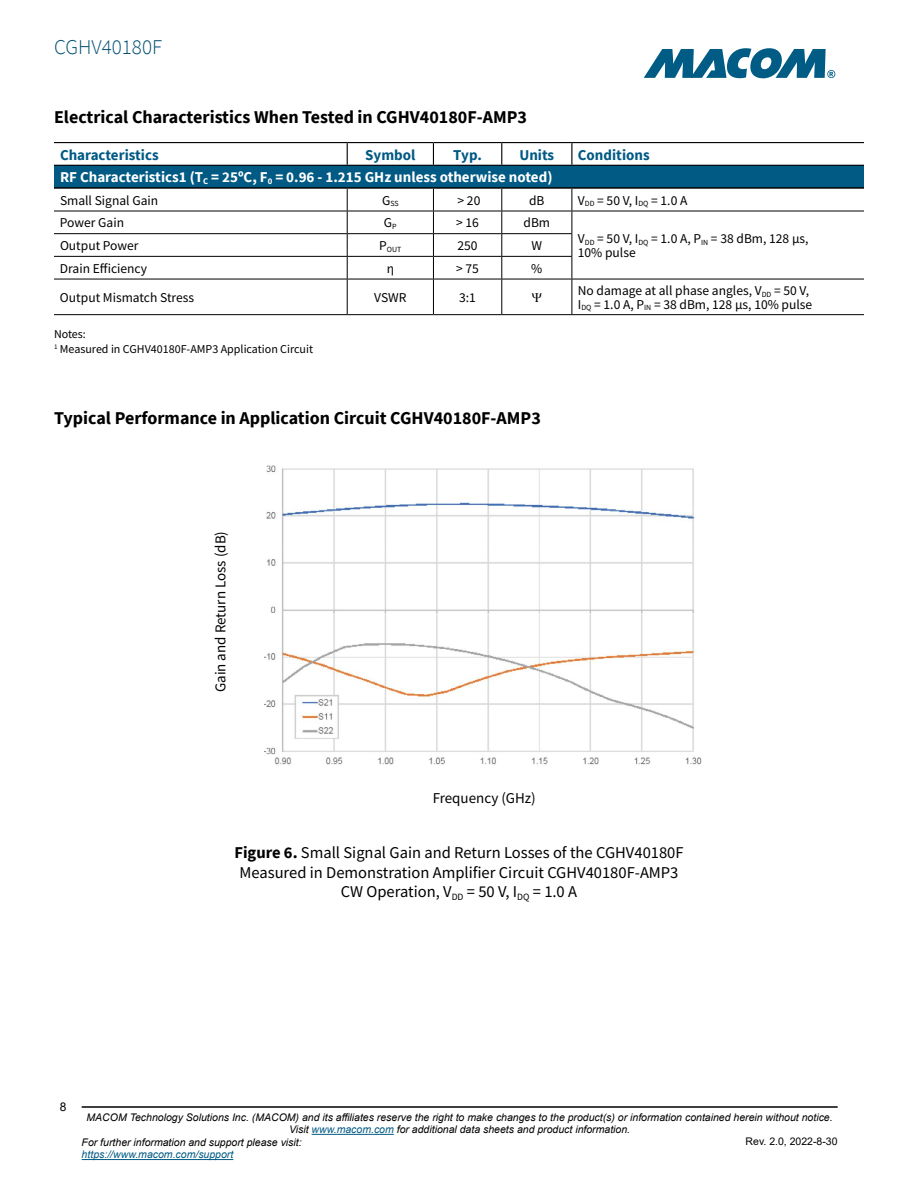
<style>
.page{position:relative;width:918px;height:1188px;background:#fff}
.page>*{position:absolute;margin:0;border:0;box-sizing:border-box;transform-origin:0 0}
.t1{font:300 21px "Source Sans Pro";color:#004f72}
.t2{font:700 18px "Source Sans Pro";color:#000}
.t3{font:16.5px/19.8px "Source Sans Pro";color:#000;text-align:center}
.t4{font:700 15px "Source Sans Pro";color:#fff}
.t5{font:700 15px "Source Sans Pro";color:#005a84}
.t6{font:15px "Source Sans Pro";color:#000}
.t7{font:13.5px/13.5px "Source Sans Pro";color:#000}
.t8{font:12px/15px "Source Sans Pro";color:#000}
.t9{font:12px "Arial";color:#000}
.t10{font:italic 10.5px "Arial";color:#000}
.t11{font:italic 10.5px "Arial";color:#005a84}
.t12{font:10.5px "Arial";color:#000}
.t13{font:7.8px "Source Sans Pro";color:#000}
.s1{font-weight:700}
.s2{color:#005a84}
</style>
<div class="page">
<svg style="left:644px;top:48px;width:191px;height:30px"></svg>
<hr style="left:82px;top:1106px;width:756px;height:2px;background:#000">
<hr style="left:312px;top:1134px;width:82px;height:1px;background:#005a84">
<hr style="left:82px;top:1159px;width:151px;height:1px;background:#005a84">
<div style="left:54px;top:165px;width:810px;height:23px;background:#005a84"></div>
<hr style="left:54px;top:211px;width:293px;height:1px;background:#000">
<hr style="left:54px;top:233px;width:293px;height:1px;background:#000">
<hr style="left:54px;top:256px;width:293px;height:1px;background:#000">
<hr style="left:54px;top:187px;width:293px;height:2px;background:#000">
<hr style="left:347px;top:187px;width:86px;height:2px;background:#000">
<hr style="left:433px;top:187px;width:69px;height:2px;background:#000">
<hr style="left:502px;top:187px;width:70px;height:2px;background:#000">
<hr style="left:572px;top:187px;width:292px;height:2px;background:#000">
<hr style="left:347px;top:211px;width:86px;height:1px;background:#000">
<hr style="left:433px;top:211px;width:69px;height:1px;background:#000">
<hr style="left:502px;top:211px;width:70px;height:1px;background:#000">
<hr style="left:347px;top:233px;width:86px;height:1px;background:#000">
<hr style="left:433px;top:233px;width:69px;height:1px;background:#000">
<hr style="left:347px;top:256px;width:86px;height:1px;background:#000">
<hr style="left:433px;top:256px;width:69px;height:1px;background:#000">
<hr style="left:502px;top:256px;width:70px;height:1px;background:#000">
<svg style="left:433px;top:189px;width:1px;height:90px"></svg>
<hr style="left:433px;top:279px;width:1px;height:35px;background:#000">
<hr style="left:501px;top:279px;width:1px;height:35px;background:#000">
<svg style="left:433px;top:143px;width:1px;height:22px"></svg>
<svg style="left:501px;top:143px;width:1px;height:22px"></svg>
<hr style="left:54px;top:142px;width:293px;height:1px;background:#000">
<hr style="left:347px;top:142px;width:86px;height:1px;background:#000">
<svg style="left:347px;top:143px;width:1px;height:22px"></svg>
<hr style="left:433px;top:142px;width:69px;height:1px;background:#000">
<hr style="left:502px;top:142px;width:70px;height:1px;background:#000">
<hr style="left:572px;top:142px;width:292px;height:1px;background:#000">
<svg style="left:571px;top:143px;width:1px;height:22px"></svg>
<hr style="left:54px;top:165px;width:293px;height:1px;background:#000">
<hr style="left:347px;top:165px;width:86px;height:1px;background:#000">
<hr style="left:433px;top:165px;width:69px;height:1px;background:#000">
<hr style="left:502px;top:165px;width:70px;height:1px;background:#000">
<hr style="left:572px;top:165px;width:292px;height:1px;background:#000">
<svg style="left:347px;top:189px;width:1px;height:90px"></svg>
<hr style="left:347px;top:279px;width:1px;height:35px;background:#000">
<hr style="left:572px;top:279px;width:1px;height:35px;background:#000">
<svg style="left:501px;top:189px;width:1px;height:90px"></svg>
<svg style="left:572px;top:189px;width:1px;height:90px"></svg>
<hr style="left:502px;top:233px;width:70px;height:1px;background:#000">
<hr style="left:54px;top:279px;width:293px;height:1px;background:#000">
<hr style="left:347px;top:279px;width:86px;height:1px;background:#000">
<hr style="left:433px;top:279px;width:69px;height:1px;background:#000">
<hr style="left:502px;top:279px;width:70px;height:1px;background:#000">
<hr style="left:54px;top:314px;width:293px;height:1px;background:#000">
<hr style="left:347px;top:314px;width:86px;height:1px;background:#000">
<hr style="left:433px;top:314px;width:69px;height:1px;background:#000">
<hr style="left:502px;top:314px;width:70px;height:1px;background:#000">
<hr style="left:572px;top:314px;width:292px;height:1px;background:#000">
<hr style="left:572px;top:211px;width:292px;height:1px;background:#000">
<hr style="left:572px;top:279px;width:292px;height:1px;background:#000">
<img style="left:264px;top:465px;width:438px;height:300px">
<h1 class="t1" style="left:54px;top:34px;width:110px">CGHV40180F</h1>
<h2 class="t2" style="left:54px;top:105px;width:475px">Electrical Characteristics When Tested in CGHV40180F-AMP3</h2>
<h3 class="t5" style="left:60px;top:144px;width:100px">Characteristics</h3>
<h3 class="t5" style="left:365px;top:144px;width:52px">Symbol</h3>
<h3 class="t5" style="left:453px;top:144px;width:30px">Typ.</h3>
<h3 class="t5" style="left:519px;top:144px;width:36px">Units</h3>
<h3 class="t5" style="left:578px;top:144px;width:73px">Conditions</h3>
<h3 class="t4" style="left:60px;top:167px;width:494px">RF Characteristics1 (T<sub>C</sub> = 25ºC, F<sub>0</sub> = 0.96 - 1.215 GHz unless otherwise noted)</h3>
<p class="t7" style="left:60px;top:193px;width:100px">Small Signal Gain</p>
<p class="t13" style="left:382px;top:199px;width:18px"><sup>G</sup>SS</p>
<p class="t7" style="left:458px;top:193px;width:24px">&gt; 20</p>
<p class="t7" style="left:529px;top:193px;width:17px">dB</p>
<p class="t7" style="left:578px;top:193px;width:111px">V<sub>DD</sub> = 50 V, I<sub>DQ</sub> = 1.0 A</p>
<p class="t7" style="left:60px;top:216px;width:66px">Power Gain</p>
<p class="t7" style="left:384px;top:216px;width:14px">G<sub>P</sub></p>
<p class="t7" style="left:456px;top:216px;width:24px">&gt; 16</p>
<p class="t7" style="left:524px;top:216px;width:28px">dBm</p>
<p class="t7" style="left:578px;top:232px;width:232px">V<sub>DD</sub> = 50 V, I<sub>DQ</sub> = 1.0 A, P<sub>IN</sub> = 38 dBm, 128 μs,<br>10% pulse</p>
<p class="t7" style="left:60px;top:239px;width:80px">Output Power</p>
<p class="t13" style="left:379px;top:244px;width:24px"><sup>P</sup>OUT</p>
<p class="t7" style="left:458px;top:239px;width:22px">250</p>
<p class="t7" style="left:532px;top:239px;width:12px">W</p>
<p class="t7" style="left:60px;top:261px;width:89px">Drain Efficiency</p>
<p class="t7" style="left:387px;top:261px;width:9px">η</p>
<p class="t7" style="left:456px;top:261px;width:24px">&gt; 75</p>
<p class="t7" style="left:531px;top:261px;width:13px">%</p>
<p class="t7" style="left:60px;top:291px;width:136px">Output Mismatch Stress</p>
<p class="t7" style="left:374px;top:291px;width:34px">VSWR</p>
<p class="t7" style="left:459px;top:291px;width:18px">3:1</p>
<p class="t7" style="left:578px;top:284px;width:236px">No damage at all phase angles, V<sub>DD</sub> = 50 V,<br>I<sub>DQ</sub> = 1.0 A, P<sub>IN</sub> = 38 dBm, 128 μs, 10% pulse</p>
<p class="t8" style="left:54px;top:326px;width:261px">Notes:<br><sup>1</sup> Measured in CGHV40180F-AMP3 Application Circuit</p>
<h2 class="t2" style="left:54px;top:406px;width:488px">Typical Performance in Application Circuit CGHV40180F-AMP3</h2>
<h3 class="t6" style="left:211px;top:692px;width:163px;rotate:-90deg">Gain and Return Loss (dB)</h3>
<h3 class="t6" style="left:433px;top:789px;width:105px">Frequency (GHz)</h3>
<h3 class="t3" style="left:234px;top:842px;width:451px"><span class="s1">Figure 6.</span> Small Signal Gain and Return Losses of the CGHV40180F<br>Measured in Demonstration Amplifier Circuit CGHV40180F-AMP3<br>CW Operation, V<sub>DD</sub> = 50 V, I<sub>DQ</sub> = 1.0 A</h3>
<p class="t9" style="left:60px;top:1099px;width:8px">8</p>
<p class="t10" style="left:87px;top:1110px;width:748px">MACOM Technology Solutions Inc. (MACOM) and its affiliates reserve the right to make changes to the product(s) or information contained herein without notice.</p>
<p class="t10" style="left:289px;top:1123px;width:343px">Visit <span class="s2">www.macom.com</span> for additional data sheets and product information.</p>
<p class="t10" style="left:82px;top:1135px;width:222px">For further information and support please visit:</p>
<p class="t11" style="left:82px;top:1148px;width:153px">https://www.macom.com/support</p>
<p class="t12" style="left:746px;top:1134px;width:94px">Rev. 2.0, 2022-8-30</p>
</div>
